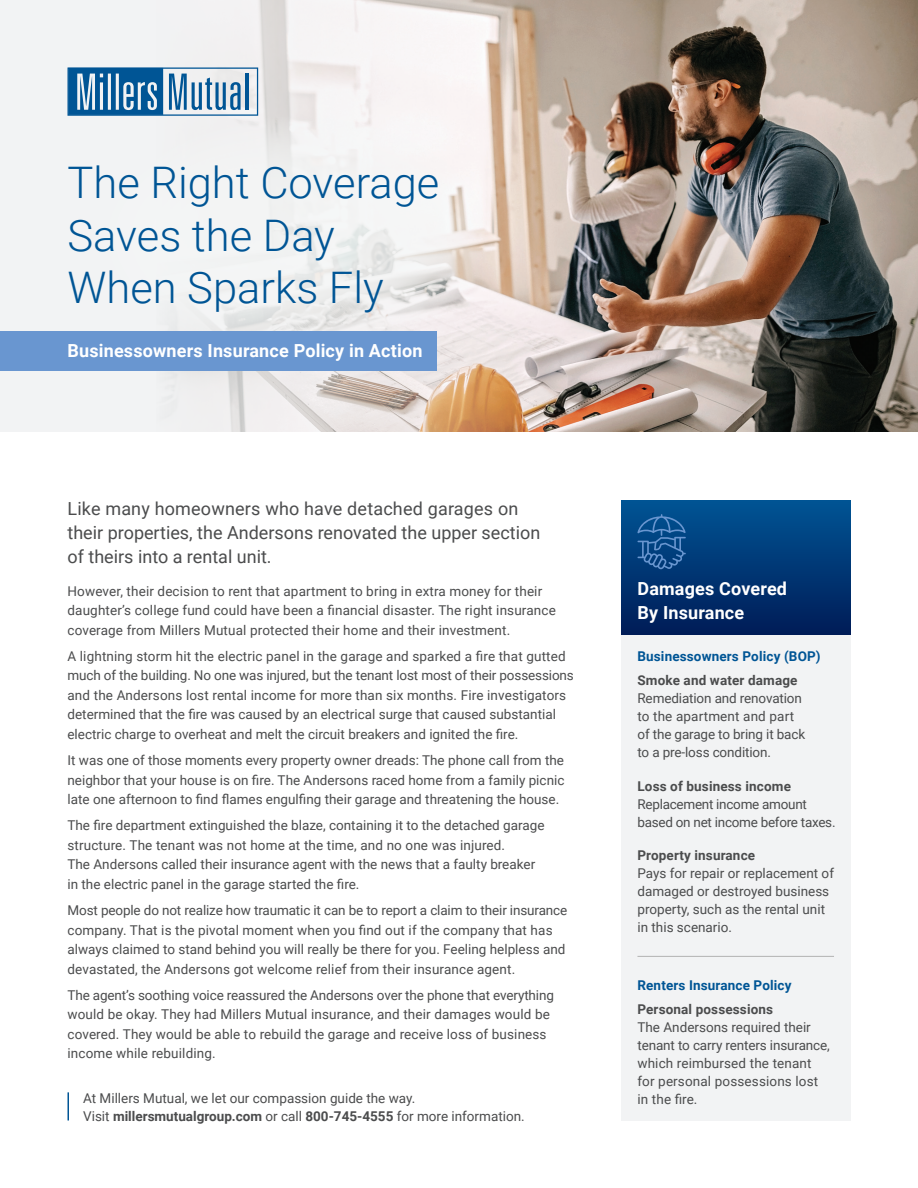
<style>
.page{position:relative;width:918px;height:1188px;background:#fff}
.page>*{position:absolute;margin:0;border:0;box-sizing:border-box;transform-origin:0 0}
.t1{font:300 43.5px/52.5px "Roboto";color:#005595}
.t2{font:18px/24px "Roboto";color:#4b4c4d}
.t3{font:700 18px/24px "Roboto";letter-spacing:.01em;color:#fff}
.t4{font:13.5px/19.5px "Roboto";color:#4b4c4d}
.t5{font:700 13.5px "Roboto";letter-spacing:.01em;color:#4b4c4d}
.t6{font:13.5px/18px "Roboto";letter-spacing:-.02em;color:#4b4c4d}
.t7{font:700 13.5px "Roboto";letter-spacing:.01em;color:#005595}
.s1{font-weight:700}
</style>
<div class="page">
<div style="left:0;top:0;width:918px;height:432px;background:#f2f3f4"></div>
<img style="left:156px;top:0;width:762px;height:432px">
<div style="left:621px;top:588px;width:229px;height:532px;background:#f2f3f4"></div>
<div style="left:621px;top:500px;width:229px;height:135px;background:linear-gradient(to bottom,#005494,#001c57)"></div>
<hr style="left:637px;top:956px;width:197px;height:1px;background:#b2b2b2">
<div style="left:89px;top:116px;width:399px;height:243px;background:#f5f7f7;border-radius:50%"></div>
<div style="left:0;top:331px;width:436px;height:40px;background:#6996d0"></div>
<svg style="left:68px;top:1092px;width:1px;height:28px"></svg>
<svg style="left:68px;top:68px;width:190px;height:48px"></svg>
<hr style="left:245px;top:74px;width:3px;height:36px;background:#005595">
<svg style="left:637px;top:515px;width:49px;height:54px;background:#1a5794"></svg>
<p class="t1" style="left:68px;top:155px;width:373px">The Right Coverage<br>Saves the Day<br>When Sparks Fly</p>
<p class="t3" style="left:68px;top:338px;width:356px">Businessowners Insurance Policy in Action</p>
<p class="t2" style="left:68px;top:496px;width:474px">Like many homeowners who have detached garages on their properties, the Andersons renovated the upper section of theirs into a rental unit.</p>
<p class="t4" style="left:68px;top:581px;width:490px">However, their decision to rent that apartment to bring in extra money for their daughter’s college fund could have been a financial disaster. The right insurance coverage from Millers Mutual protected their home and their investment.</p>
<p class="t4" style="left:68px;top:646px;width:508px">A lightning storm hit the electric panel in the garage and sparked a fire that gutted much of the building. No one was injured, but the tenant lost most of their possessions and the Andersons lost rental income for more than six months. Fire investigators determined that the fire was caused by an electrical surge that caused substantial electric charge to overheat and melt the circuit breakers and ignited the fire.</p>
<p class="t4" style="left:68px;top:750px;width:498px;text-align:justify">It was one of those moments every property owner dreads: The phone call from the neighbor that your house is on fire. The Andersons raced home from a family picnic late one afternoon to find flames engulfing their garage and threatening the house.</p>
<p class="t4" style="left:68px;top:815px;width:479px">The fire department extinguished the blaze, containing it to the detached garage structure. The tenant was not home at the time, and no one was injured.<br>The Andersons called their insurance agent with the news that a faulty breaker in the electric panel in the garage started the fire.</p>
<p class="t4" style="left:68px;top:900px;width:501px">Most people do not realize how traumatic it can be to report a claim to their insurance company. That is the pivotal moment when you find out if the company that has always claimed to stand behind you will really be there for you. Feeling helpless and devastated, the Andersons got welcome relief from their insurance agent.</p>
<p class="t4" style="left:68px;top:985px;width:488px">The agent’s soothing voice reassured the Andersons over the phone that everything would be okay. They had Millers Mutual insurance, and their damages would be covered. They would be able to rebuild the garage and receive loss of business income while rebuilding.</p>
<p class="t4" style="left:83px;top:1088px;width:443px;line-height:18px">At Millers Mutual, we let our compassion guide the way.<br>Visit <span class="s1">millersmutualgroup.com</span> or call <span class="s1">800-745-4555</span> for more information.</p>
<p class="t3" style="left:637px;top:576px;width:151px">Damages Covered<br>By Insurance</p>
<p class="t7" style="left:637px;top:647px;width:185px">Businessowners Policy (BOP)</p>
<p class="t5" style="left:637px;top:671px;width:162px">Smoke and water damage</p>
<p class="t4" style="left:637px;top:689px;width:169px;line-height:18px">Remediation and renovation to the apartment and part of the garage to bring it back to a pre-loss condition.</p>
<p class="t5" style="left:637px;top:777px;width:155px">Loss of business income</p>
<p class="t6" style="left:637px;top:794px;width:200px">Replacement income amount based on net income before taxes.</p>
<p class="t5" style="left:637px;top:846px;width:119px">Property insurance</p>
<p class="t4" style="left:637px;top:864px;width:198px;line-height:18px">Pays for repair or replacement of damaged or destroyed business property, such as the rental unit in this scenario.</p>
<p class="t7" style="left:637px;top:976px;width:156px">Renters Insurance Policy</p>
<p class="t5" style="left:637px;top:1000px;width:137px">Personal possessions</p>
<p class="t4" style="left:637px;top:1018px;width:194px;line-height:18px">The Andersons required their tenant to carry renters insurance, which reimbursed the tenant for personal possessions lost in the fire.</p>
</div>
